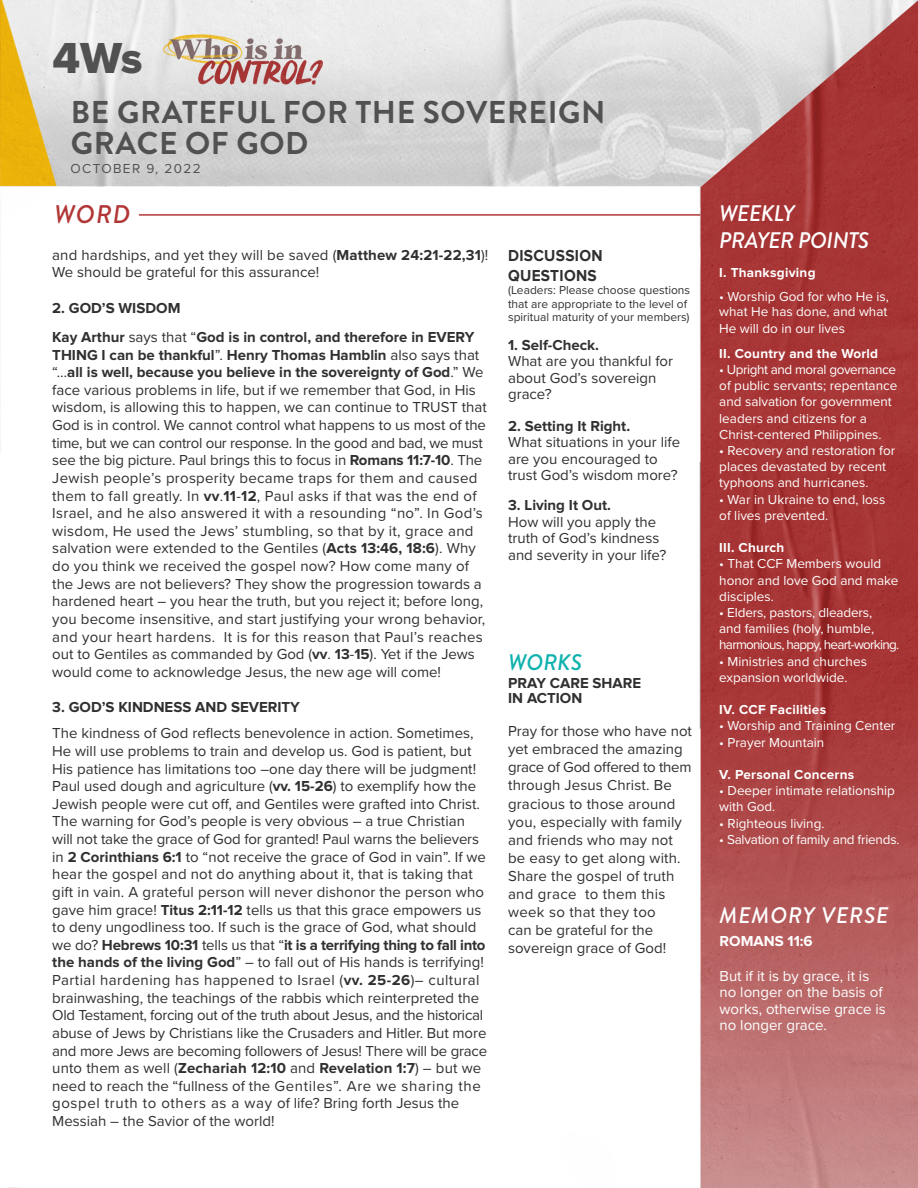
<style>
.page{position:relative;width:918px;height:1188px;background:#fff}
.page>*{position:absolute;margin:0;border:0;box-sizing:border-box;transform-origin:0 0}
.t1{font:45px "Proxima Nova Extrabld";color:#515151}
.t2{font:700 31.5px "Brandon Grotesque";letter-spacing:.02em;color:#515151}
.t3{font:italic 500 25.5px "Brandon Grotesque";color:#b23636}
.t4{font:italic 500 22.5px/27px "Brandon Grotesque";letter-spacing:-.02em;color:#fff}
.t5{font:italic 500 22.5px "Brandon Grotesque";letter-spacing:.04em;color:#fff}
.t6{font:italic 500 22.5px "Brandon Grotesque";color:#0fb2ad}
.t7{font:700 16.5px "Proxima Nova";letter-spacing:.02em;color:#303030;scale:.93 1}
.t8{font:15px/17.7px "Proxima Nova";color:#303030}
.t9{font:700 15px "Proxima Nova";color:#303030}
.t10{font:15px "Proxima Nova";letter-spacing:-.02em;color:#303030}
.t11{font:15px/16.5px "Proxima Nova";color:#fff}
.t12{font:700 15px "Proxima Nova";letter-spacing:-.02em;color:#303030}
.t13{font:15px "Proxima Nova";letter-spacing:.03em;color:#303030}
.t14{font:700 15px "Proxima Nova";color:#fff}
.t15{font:13.5px/16.2px "Proxima Nova";color:#fff}
.t16{font:700 13.5px "Proxima Nova";letter-spacing:.02em;color:#fff}
.t17{font:13.5px "Proxima Nova";letter-spacing:.1em;color:#515151}
.t18{font:12px/13.5px "Proxima Nova";color:#303030}
.s1{font-weight:700}
.s2{font-weight:400}
</style>
<div class="page">
<img style="left:0;top:0;width:918px;height:1188px">
<hr style="left:139px;top:214px;width:561px;height:2px;background:#b23636">
<h1 class="t1" style="left:52px;top:32px;width:92px">4Ws</h1>
<p class="t2" style="left:71px;top:90px;width:536px">BE GRATEFUL FOR THE SOVEREIGN</p>
<p class="t2" style="left:71px;top:121px;width:239px">GRACE OF GOD</p>
<p class="t17" style="left:71px;top:159px;width:132px">OCTOBER 9, 2022</p>
<h3 class="t3" style="left:54px;top:196px;width:78px">WORD</h3>
<h3 class="t4" style="left:719px;top:200px;width:152px">WEEKLY<br>PRAYER POINTS</h3>
<p class="t8" style="left:52px;top:245px;width:438px">and hardships, and yet they will be saved (<span class="s1">Matthew 24:21-22,31</span>)!</p>
<p class="t8" style="left:52px;top:263px;width:269px">We should be grateful for this assurance!</p>
<p class="t9" style="left:52px;top:301px;width:130px">2. GOD’S WISDOM</p>
<p class="t8" style="left:52px;top:328px;width:436px"><span class="s1">Kay Arthur</span> says that “<span class="s1">God is in control, and therefore in EVERY THING I can be thankful</span>”. <span class="s1">Henry Thomas Hamblin</span> also says that “…<span class="s1">all is well, because you believe in the sovereignty of God</span>.” We face various problems in life, but if we remember that God, in His wisdom, is allowing this to happen, we can continue to TRUST that God is in control. We cannot control what happens to us most of the</p>
<p class="t10" style="left:52px;top:432px;width:432px">time, but we can control our response. In the good and bad, we must</p>
<p class="t8" style="left:52px;top:451px;width:432px">see the big picture. Paul brings this to focus in <span class="s1">Romans 11:7-10</span>. The</p>
<p class="t8" style="left:52px;top:468px;width:434px">Jewish people’s prosperity became traps for them and caused them to fall greatly. In <span class="s1">vv</span>.<span class="s1">11</span>-<span class="s1">12</span>, Paul asks if that was the end of Israel, and he also answered it with a resounding “no”. In God’s wisdom, He used the Jews’ stumbling, so that by it, grace and salvation were extended to the Gentiles (<span class="s1">Acts 13:46, 18:6</span>). Why do you think we received the gospel now? How come many of the Jews are not believers? They show the progression towards a hardened heart – you hear the truth, but you reject it; before long, you become insensitive, and start justifying your wrong behavior, and your heart hardens. It is for this reason that Paul’s reaches out to Gentiles as commanded by God (<span class="s1">vv</span>. <span class="s1">13</span>-<span class="s1">15</span>). Yet if the Jews would come to acknowledge Jesus, the new age will come!</p>
<p class="t9" style="left:52px;top:700px;width:249px">3. GOD’S KINDNESS AND SEVERITY</p>
<p class="t8" style="left:52px;top:724px;width:429px">The kindness of God reflects benevolence in action. Sometimes, He will use problems to train and develop us. God is patient, but His patience has limitations too –one day there will be judgment!<br>Paul used dough and agriculture (<span class="s1">vv. 15-26</span>) to exemplify how the Jewish people were cut off, and Gentiles were grafted into Christ.<br>The warning for God’s people is very obvious – a true Christian will not take the grace of God for granted! Paul warns the believers</p>
<p class="t8" style="left:52px;top:847px;width:435px">in <span class="s1">2 Corinthians 6:1</span> to “not receive the grace of God in vain”. If we</p>
<p class="t8" style="left:52px;top:865px;width:422px">hear the gospel and not do anything about it, that is taking that</p>
<p class="t8" style="left:52px;top:882px;width:433px">gift in vain. A grateful person will never dishonor the person who</p>
<p class="t8" style="left:52px;top:900px;width:431px">gave him grace! <span class="s1">Titus 2:11-12</span> tells us that this grace empowers us</p>
<p class="t8" style="left:52px;top:918px;width:426px">to deny ungodliness too. If such is the grace of God, what should</p>
<p class="t12" style="left:52px;top:938px;width:435px"><span class="s2">we do?</span> Hebrews 10:31 <span class="s2">tells us that “</span>it is a terrifying thing to fall into</p>
<p class="t8" style="left:52px;top:953px;width:433px"><span class="s1">the hands of the living God</span>” – to fall out of His hands is terrifying!</p>
<p class="t13" style="left:52px;top:969px;width:429px">Partial hardening has happened to Israel (<span class="s1">vv. 25-26</span>)– cultural</p>
<p class="t8" style="left:52px;top:988px;width:429px">brainwashing, the teachings of the rabbis which reinterpreted the</p>
<p class="t10" style="left:52px;top:1004px;width:432px">Old Testament, forcing out of the truth about Jesus, and the historical</p>
<p class="t8" style="left:52px;top:1023px;width:436px">abuse of Jews by Christians like the Crusaders and Hitler. But more</p>
<p class="t8" style="left:52px;top:1041px;width:436px">and more Jews are becoming followers of Jesus! There will be grace</p>
<p class="t9" style="left:52px;top:1061px;width:431px"><span class="s2">unto them as well (</span>Zechariah 12:10 <span class="s2">and</span> Revelation 1:7<span class="s2">) – but we</span></p>
<p class="t8" style="left:52px;top:1076px;width:430px">need to reach the “fullness of the Gentiles”. Are we sharing the gospel truth to others as a way of life? Bring forth Jesus the<br>Messiah – the Savior of the world!</p>
<p class="t7" style="left:508px;top:248px;width:103px">DISCUSSION</p>
<p class="t7" style="left:508px;top:268px;width:97px">QUESTIONS</p>
<p class="t18" style="left:508px;top:283px;width:184px">(Leaders: Please choose questions that are appropriate to the level of spiritual maturity of your members)</p>
<p class="t9" style="left:508px;top:338px;width:93px">1. Self-Check.</p>
<p class="t8" style="left:508px;top:352px;width:167px;line-height:16.5px">What are you thankful for about God’s sovereign grace?</p>
<p class="t9" style="left:508px;top:419px;width:124px">2. Setting It Right.</p>
<p class="t8" style="left:508px;top:433px;width:174px;line-height:16.5px">What situations in your life are you encouraged to</p>
<p class="t8" style="left:508px;top:466px;width:171px">trust God’s wisdom more?</p>
<p class="t9" style="left:508px;top:498px;width:104px">3. Living It Out.</p>
<p class="t8" style="left:508px;top:512px;width:150px">How will you apply the</p>
<p class="t8" style="left:508px;top:529px;width:153px">truth of God’s kindness</p>
<p class="t8" style="left:508px;top:545px;width:160px">and severity in your life?</p>
<p class="t16" style="left:719px;top:267px;width:98px">I. Thanksgiving</p>
<p class="t15" style="left:719px;top:289px;width:171px;line-height:15.6px;text-align:justify">• Worship God for who He is, what He has done, and what He will do in our lives</p>
<p class="t16" style="left:719px;top:347px;width:160px">II. Country and the World</p>
<p class="t15" style="left:719px;top:361px;width:180px">• Upright and moral governance of public servants; repentance and salvation for government leaders and citizens for a<br>Christ-centered Philippines.</p>
<p class="t15" style="left:719px;top:442px;width:177px">• Recovery and restoration for places devastated by recent typhoons and hurricanes.</p>
<p class="t15" style="left:719px;top:490px;width:168px">• War in Ukraine to end, loss of lives prevented.</p>
<p class="t16" style="left:719px;top:542px;width:67px">III. Church</p>
<p class="t15" style="left:719px;top:555px;width:181px">• That CCF Members would honor and love God and make disciples.</p>
<p class="t15" style="left:719px;top:604px;width:181px">• Elders, pastors, dleaders,<br>and families (holy, humble, harmonious, happy, heart-working.</p>
<p class="t15" style="left:719px;top:652px;width:149px">• Ministries and churches expansion worldwide.</p>
<p class="t16" style="left:719px;top:704px;width:108px">IV. CCF Facilities</p>
<p class="t15" style="left:719px;top:717px;width:178px">• Worship and Training Center</p>
<p class="t15" style="left:719px;top:733px;width:107px">• Prayer Mountain</p>
<p class="t16" style="left:719px;top:768px;width:137px">V. Personal Concerns</p>
<p class="t15" style="left:719px;top:782px;width:177px">• Deeper intimate relationship with God.</p>
<p class="t15" style="left:719px;top:814px;width:107px">• Righteous living.</p>
<p class="t15" style="left:719px;top:831px;width:182px">• Salvation of family and friends.</p>
<p class="t6" style="left:508px;top:647px;width:75px">WORKS</p>
<p class="t9" style="left:508px;top:677px;width:135px">PRAY CARE SHARE</p>
<p class="t9" style="left:508px;top:692px;width:76px">IN ACTION</p>
<p class="t8" style="left:508px;top:722px;width:185px">Pray for those who have not yet embraced the amazing</p>
<p class="t10" style="left:508px;top:756px;width:185px">grace of God offered to them</p>
<p class="t8" style="left:508px;top:776px;width:175px">through Jesus Christ. Be gracious to those around you, especially with family and friends who may not be easy to get along with.<br>Share the gospel of truth and grace to them this week so that they too</p>
<p class="t8" style="left:508px;top:920px;width:147px">can be grateful for the</p>
<p class="t8" style="left:508px;top:938px;width:160px">sovereign grace of God!</p>
<p class="t5" style="left:720px;top:900px;width:171px">MEMORY VERSE</p>
<p class="t14" style="left:720px;top:935px;width:95px">ROMANS 11:6</p>
<p class="t11" style="left:720px;top:967px;width:168px">But if it is by grace, it is no longer on the basis of works, otherwise grace is no longer grace.</p>
</div>
